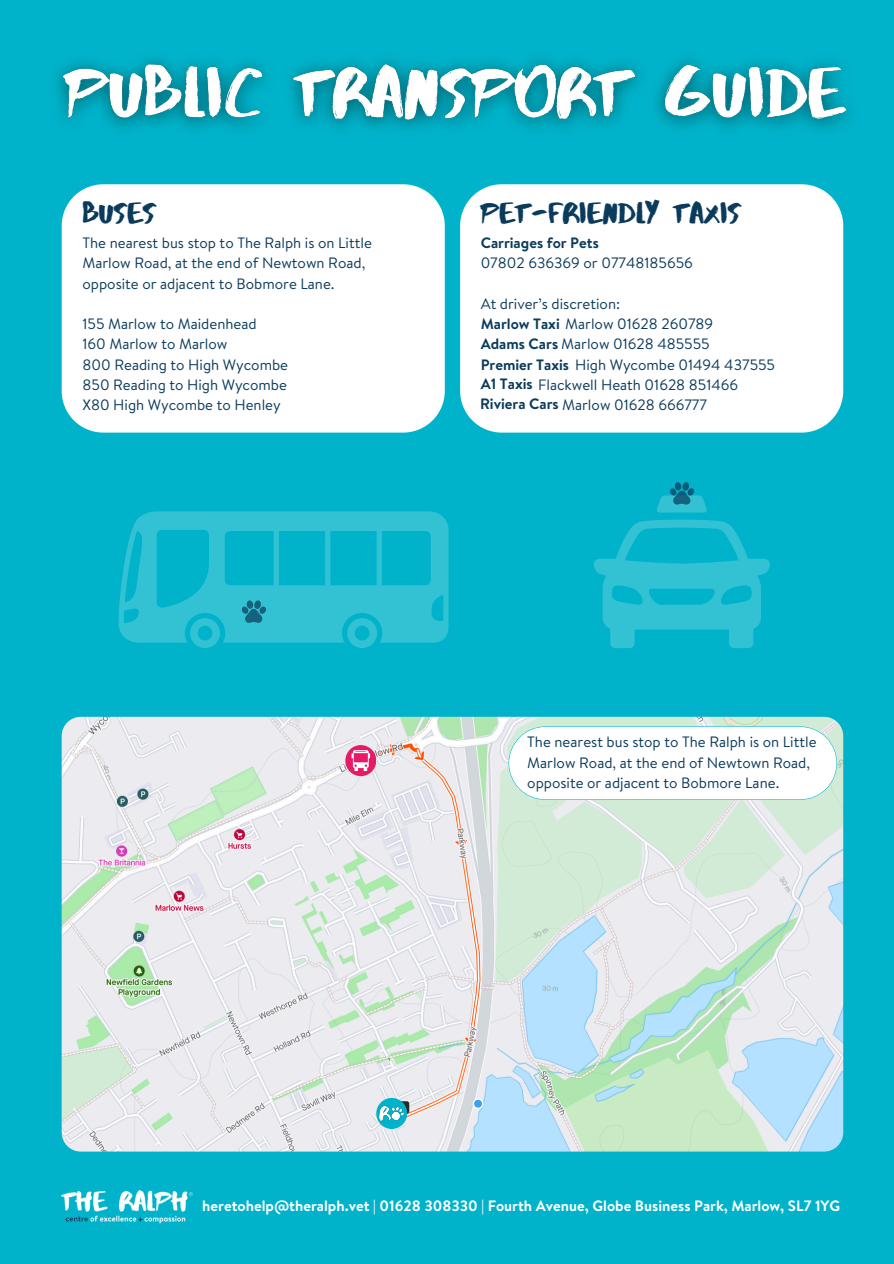
<style>
.page{position:relative;width:894px;height:1264px;background:#fff}
.page>*{position:absolute;margin:0;border:0;box-sizing:border-box;transform-origin:0 0}
.t1{font:30px "Abys";color:#0b3b5c}
.t2{font:15px/20.2px "Brandon Text";color:#0b3b5c}
.t3{font:700 15px "Brandon Text";color:#fff}
.t4{font:700 15px "Brandon Text";color:#0b3b5c}
.s1{font-weight:700}
</style>
<div class="page">
<div style="left:0;top:0;width:893px;height:1263px;background:#01b3ca"></div>
<div style="left:62px;top:184px;width:382px;height:248px;background:#fff"></div>
<div style="left:460px;top:184px;width:383px;height:248px;background:#fff"></div>
<img style="left:62px;top:1190px;width:130px;height:32px">
<svg style="left:593px;top:519px;width:177px;height:129px"></svg>
<svg style="left:657px;top:482px;width:50px;height:30px"></svg>
<svg style="left:119px;top:511px;width:329px;height:136px"></svg>
<img style="left:62px;top:716px;width:780px;height:435px;border-radius:19px">
<div style="left:480px;top:233px;width:118px;height:21px;background:#fff"></div>
<div style="left:480px;top:314px;width:83px;height:21px;background:#fff"></div>
<div style="left:480px;top:334px;width:78px;height:21px;background:#fff"></div>
<div style="left:480px;top:355px;width:89px;height:20px;background:#fff"></div>
<div style="left:480px;top:375px;width:56px;height:20px;background:#fff"></div>
<div style="left:480px;top:395px;width:78px;height:20px;background:#fff"></div>
<img style="left:57px;top:59px;width:791px;height:70px">
<div style="left:376px;top:1097px;width:31px;height:31px;background:#01b3ca;border-radius:50%"></div>
<img style="left:379px;top:1106px;width:24px;height:14px">
<div style="left:345px;top:745px;width:31px;height:31px;background:#e61a66;border-radius:50%"></div>
<svg style="left:351px;top:750px;width:19px;height:21px"></svg>
<svg style="left:508px;top:726px;width:328px;height:74px;background:#f8fcfc"></svg>
<p class="t1" style="left:82px;top:195px;width:75px">BUSES</p>
<p class="t1" style="left:480px;top:195px;width:262px">PET-FRIENDLY TAXIS</p>
<p class="t2" style="left:82px;top:232px;width:291px">The nearest bus stop to The Ralph is on Little<br>Marlow Road, at the end of Newtown Road, opposite or adjacent to Bobmore Lane.</p>
<p class="t2" style="left:82px;top:313px;width:176px">155 Marlow to Maidenhead</p>
<p class="t2" style="left:82px;top:333px;width:146px">160 Marlow to Marlow</p>
<p class="t2" style="left:82px;top:354px;width:207px">800 Reading to High Wycombe</p>
<p class="t2" style="left:82px;top:374px;width:206px">850 Reading to High Wycombe</p>
<h2 class="t2" style="left:82px;top:394px;width:199px">X80 High Wycombe to Henley</h2>
<h3 class="t4" style="left:480px;top:232px;width:120px">Carriages for Pets</h3>
<p class="t2" style="left:480px;top:252px;width:213px">07802 636369 or 07748185656</p>
<p class="t2" style="left:480px;top:293px;width:141px">At driver’s discretion:</p>
<p class="t2" style="left:480px;top:313px;width:234px"><span class="s1">Marlow Taxi</span> Marlow 01628 260789</p>
<p class="t2" style="left:480px;top:333px;width:230px"><span class="s1">Adams Cars</span> Marlow 01628 485555</p>
<p class="t2" style="left:480px;top:354px;width:296px"><span class="s1">Premier Taxis</span> High Wycombe 01494 437555</p>
<p class="t2" style="left:524px;top:374px;width:215px">s Flackwell Heath 01628 851466</p>
<p class="t2" style="left:480px;top:394px;width:228px"><span class="s1">Riviera Cars</span> Marlow 01628 666777</p>
<h3 class="t4" style="left:480px;top:373px;width:54px">A1 Taxis</h3>
<p class="t2" style="left:527px;top:731px;width:291px">The nearest bus stop to The Ralph is on Little<br>Marlow Road, at the end of Newtown Road, opposite or adjacent to Bobmore Lane.</p>
<p class="t3" style="left:202px;top:1195px;width:639px">heretohelp@theralph.vet | 01628 308330 | Fourth Avenue, Globe Business Park, Marlow, SL7 1YG</p>
</div>
